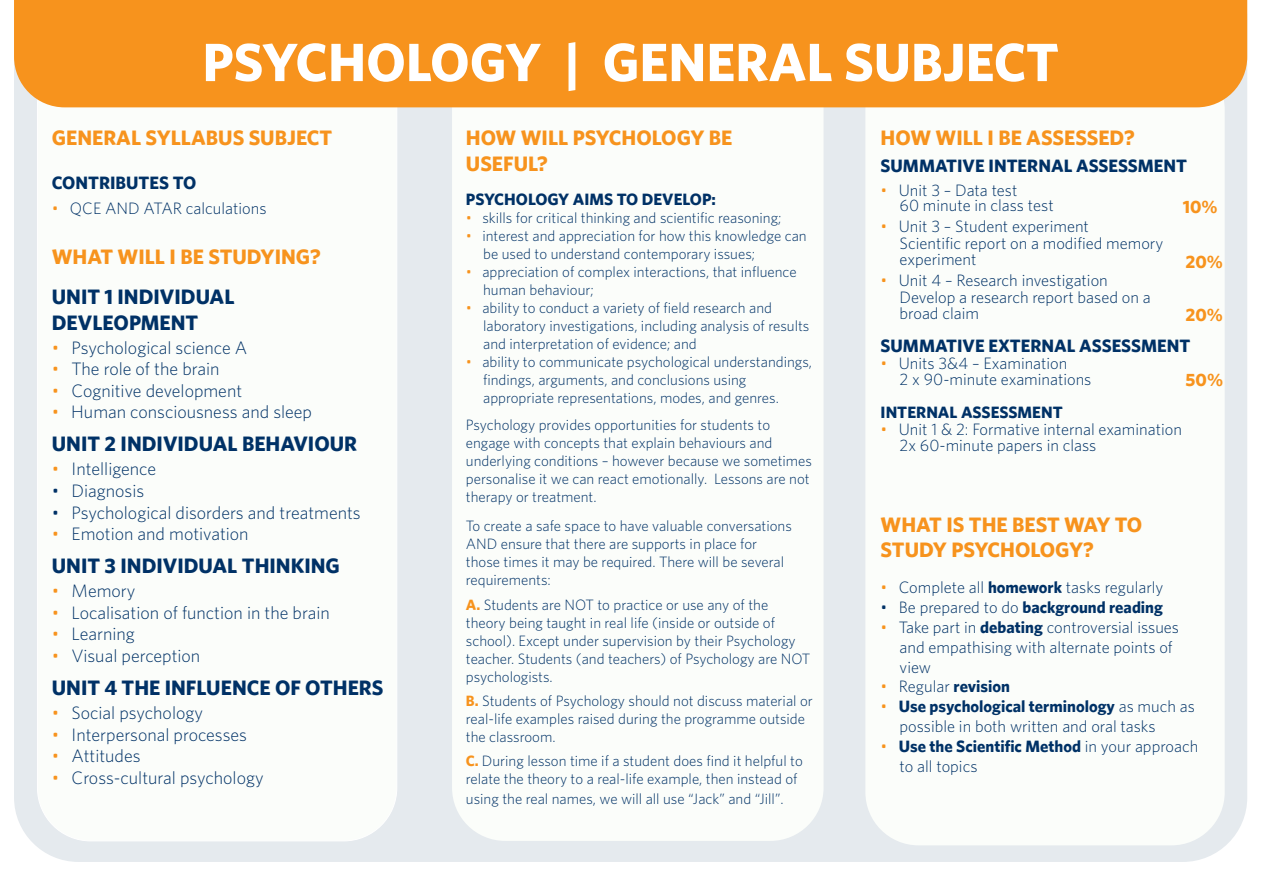
<style>
.page{position:relative;width:1263px;height:893px;background:#fff}
.page>*{position:absolute;margin:0;border:0;box-sizing:border-box;transform-origin:0 0}
.t1{font:700 54px "Whitney";color:#fff}
.t2{font:700 21px/25.2px "Whitney";color:#f7931d}
.t3{font:700 21px/25.2px "Whitney";color:#003166}
.t4{font:300 18px "Whitney";color:#003166}
.t5{font:700 18px "Whitney";color:#003166}
.t6{font:700 18px "Whitney";color:#f7931d}
.t7{font:300 16.5px/15px "Whitney";color:#003166}
.t8{font:700 16.5px "Whitney";color:#003166}
.t9{font:300 15px/18px "Whitney";color:#003166}
.s1{color:#f7931d}
.s2{font-weight:700;color:#f7931d}
.s3{font-weight:700}
.s4{font-weight:300}
.s5{font-weight:300;color:#f7931d}
</style>
<div class="page">
<div style="left:14px;top:107px;width:1233px;height:755px;background:#e5eaee"></div>
<div style="left:865px;top:57px;width:360px;height:788px;background:#fbfdfa;border-radius:53px"></div>
<div style="left:452px;top:52px;width:371px;height:789px;background:#fbfdfa;border-radius:53px"></div>
<div style="left:37px;top:52px;width:360px;height:789px;background:#fbfdfa;border-radius:53px"></div>
<div style="left:14px;top:0;width:1233px;height:107px;background:#f7931d"></div>
<p class="t1" style="left:202px;top:30px;width:858px">PSYCHOLOGY | GENERAL SUBJECT</p>
<p class="t2" style="left:52px;top:125px;width:282px">GENERAL SYLLABUS SUBJECT</p>
<p class="t5" style="left:52px;top:171px;width:146px">CONTRIBUTES TO</p>
<p class="t7" style="left:52px;top:200px;width:216px"><span class="s1">•</span> QCE AND ATAR calculations</p>
<p class="t2" style="left:52px;top:244px;width:270px">WHAT WILL I BE STUDYING?</p>
<p class="t3" style="left:52px;top:284px;width:184px">UNIT 1 INDIVIDUAL<br>DEVLEOPMENT</p>
<p class="t4" style="left:52px;top:337px;width:197px"><span class="s1">•</span> Psychological science A</p>
<p class="t4" style="left:52px;top:358px;width:169px"><span class="s1">•</span> The role of the brain</p>
<p class="t4" style="left:52px;top:380px;width:192px"><span class="s1">•</span> Cognitive development</p>
<p class="t4" style="left:52px;top:402px;width:262px"><span class="s1">•</span> Human consciousness and sleep</p>
<p class="t3" style="left:52px;top:431px;width:307px">UNIT 2 INDIVIDUAL BEHAVIOUR</p>
<p class="t4" style="left:52px;top:459px;width:106px"><span class="s1">•</span> Intelligence</p>
<p class="t4" style="left:52px;top:480px;width:94px">• Diagnosis</p>
<p class="t4" style="left:52px;top:502px;width:310px">• Psychological disorders and treatments</p>
<p class="t4" style="left:52px;top:523px;width:198px"><span class="s1">•</span> Emotion and motivation</p>
<p class="t3" style="left:52px;top:553px;width:290px">UNIT 3 INDIVIDUAL THINKING</p>
<p class="t4" style="left:52px;top:580px;width:85px"><span class="s1">•</span> Memory</p>
<p class="t4" style="left:52px;top:602px;width:279px"><span class="s1">•</span> Localisation of function in the brain</p>
<p class="t4" style="left:52px;top:624px;width:85px"><span class="s1">•</span> Learning</p>
<p class="t4" style="left:52px;top:645px;width:150px"><span class="s1">•</span> Visual perception</p>
<p class="t3" style="left:52px;top:674px;width:333px">UNIT 4 THE INFLUENCE OF OTHERS</p>
<p class="t4" style="left:52px;top:702px;width:153px"><span class="s1">•</span> Social psychology</p>
<p class="t4" style="left:52px;top:724px;width:197px"><span class="s1">•</span> Interpersonal processes</p>
<p class="t4" style="left:52px;top:745px;width:90px"><span class="s1">•</span> Attitudes</p>
<p class="t4" style="left:52px;top:767px;width:213px"><span class="s1">•</span> Cross-cultural psychology</p>
<p class="t2" style="left:466px;top:125px;width:268px">HOW WILL PSYCHOLOGY BE<br>USEFUL?</p>
<p class="t8" style="left:466px;top:190px;width:252px">PSYCHOLOGY AIMS TO DEVELOP:</p>
<p class="t9" style="left:466px;top:209px;width:317px"><span class="s1">•</span> skills for critical thinking and scientific reasoning;</p>
<p class="t9" style="left:466px;top:227px;width:342px"><span class="s1">•</span> interest and appreciation for how this knowledge can</p>
<p class="t9" style="left:483px;top:245px;width:274px">be used to understand contemporary issues;</p>
<p class="t9" style="left:466px;top:263px;width:332px"><span class="s1">•</span> appreciation of complex interactions, that influence</p>
<p class="t9" style="left:483px;top:281px;width:112px">human behaviour;</p>
<p class="t9" style="left:466px;top:299px;width:308px"><span class="s1">•</span> ability to conduct a variety of field research and</p>
<p class="t9" style="left:483px;top:317px;width:328px">laboratory investigations, including analysis of results</p>
<p class="t9" style="left:483px;top:335px;width:215px">and interpretation of evidence; and</p>
<p class="t9" style="left:466px;top:353px;width:348px"><span class="s1">•</span> ability to communicate psychological understandings,</p>
<p class="t9" style="left:483px;top:371px;width:265px">findings, arguments, and conclusions using</p>
<p class="t9" style="left:483px;top:389px;width:297px">appropriate representations, modes, and genres.</p>
<p class="t9" style="left:466px;top:416px;width:348px">Psychology provides opportunities for students to engage with concepts that explain behaviours and underlying conditions – however because we sometimes personalise it we can react emotionally. Lessons are not therapy or treatment.</p>
<p class="t9" style="left:466px;top:516px;width:328px">To create a safe space to have valuable conversations AND ensure that there are supports in place for those times it may be required. There will be several requirements:</p>
<p class="t9" style="left:466px;top:596px;width:346px"><span class="s2">A.</span> Students are NOT to practice or use any of the theory being taught in real life (inside or outside of school). Except under supervision by their Psychology teacher. Students (and teachers) of Psychology are NOT psychologists.</p>
<p class="t9" style="left:466px;top:692px;width:348px"><span class="s2">B.</span> Students of Psychology should not discuss material or real-life examples raised during the programme outside the classroom.</p>
<p class="t9" style="left:466px;top:752px;width:338px"><span class="s2">C.</span> During lesson time if a student does find it helpful to relate the theory to a real-life example, then instead of</p>
<p class="t9" style="left:466px;top:790px;width:319px">using the real names, we will all use “Jack” and “Jill”.</p>
<p class="t2" style="left:881px;top:125px;width:256px">HOW WILL I BE ASSESSED?</p>
<p class="t5" style="left:881px;top:155px;width:308px">SUMMATIVE INTERNAL ASSESSMENT</p>
<p class="t7" style="left:900px;top:183px;width:156px;text-indent:-19px"><span class="s1">•</span> Unit 3 – Data test<br>60 minute in class test</p>
<p class="t7" style="left:881px;top:219px;width:210px"><span class="s1">•</span> Unit 3 – Student experiment</p>
<p class="t7" style="left:900px;top:235px;width:265px">Scientific report on a modified memory</p>
<p class="t7" style="left:900px;top:252px;width:78px">experiment</p>
<p class="t7" style="left:881px;top:273px;width:229px"><span class="s1">•</span> Unit 4 – Research investigation</p>
<p class="t7" style="left:900px;top:289px;width:253px">Develop a research report based on a</p>
<p class="t7" style="left:900px;top:306px;width:81px">broad claim</p>
<p class="t5" style="left:881px;top:335px;width:311px">SUMMATIVE EXTERNAL ASSESSMENT</p>
<p class="t7" style="left:881px;top:355px;width:188px"><span class="s1">•</span> Units 3&amp;4 – Examination</p>
<p class="t7" style="left:900px;top:372px;width:193px">2 x 90-minute examinations</p>
<p class="t8" style="left:881px;top:403px;width:184px">INTERNAL ASSESSMENT</p>
<p class="t7" style="left:881px;top:421px;width:303px"><span class="s1">•</span> Unit 1 &amp; 2: Formative internal examination</p>
<p class="t7" style="left:900px;top:438px;width:198px">2x 60-minute papers in class</p>
<p class="t6" style="left:1183px;top:196px;width:36px">10%</p>
<p class="t6" style="left:1185px;top:250px;width:39px">20%</p>
<p class="t6" style="left:1185px;top:303px;width:39px">20%</p>
<p class="t6" style="left:1185px;top:369px;width:39px">50%</p>
<p class="t2" style="left:881px;top:512px;width:263px">WHAT IS THE BEST WAY TO<br>STUDY PSYCHOLOGY?</p>
<p class="t7" style="left:881px;top:580px;width:284px"><span class="s1">•</span> Complete all <span class="s3">homework</span> tasks regularly</p>
<p class="t8" style="left:881px;top:597px;width:284px"><span class="s4">• Be prepared to do</span> background reading</p>
<p class="t7" style="left:881px;top:619px;width:300px"><span class="s1">•</span> Take part in <span class="s3">debating</span> controversial issues</p>
<p class="t7" style="left:900px;top:639px;width:275px">and empathising with alternate points of</p>
<p class="t7" style="left:900px;top:659px;width:33px">view</p>
<p class="t8" style="left:881px;top:677px;width:131px"><span class="s5">•</span> <span class="s4">Regular</span> revision</p>
<p class="t8" style="left:881px;top:696px;width:316px"><span class="s5">•</span> Use psychological terminology <span class="s4">as much as</span></p>
<p class="t7" style="left:900px;top:718px;width:257px">possible in both written and oral tasks</p>
<p class="t8" style="left:881px;top:736px;width:319px"><span class="s5">•</span> Use the Scientific Method <span class="s4">in your approach</span></p>
<p class="t7" style="left:900px;top:758px;width:79px">to all topics</p>
</div>
